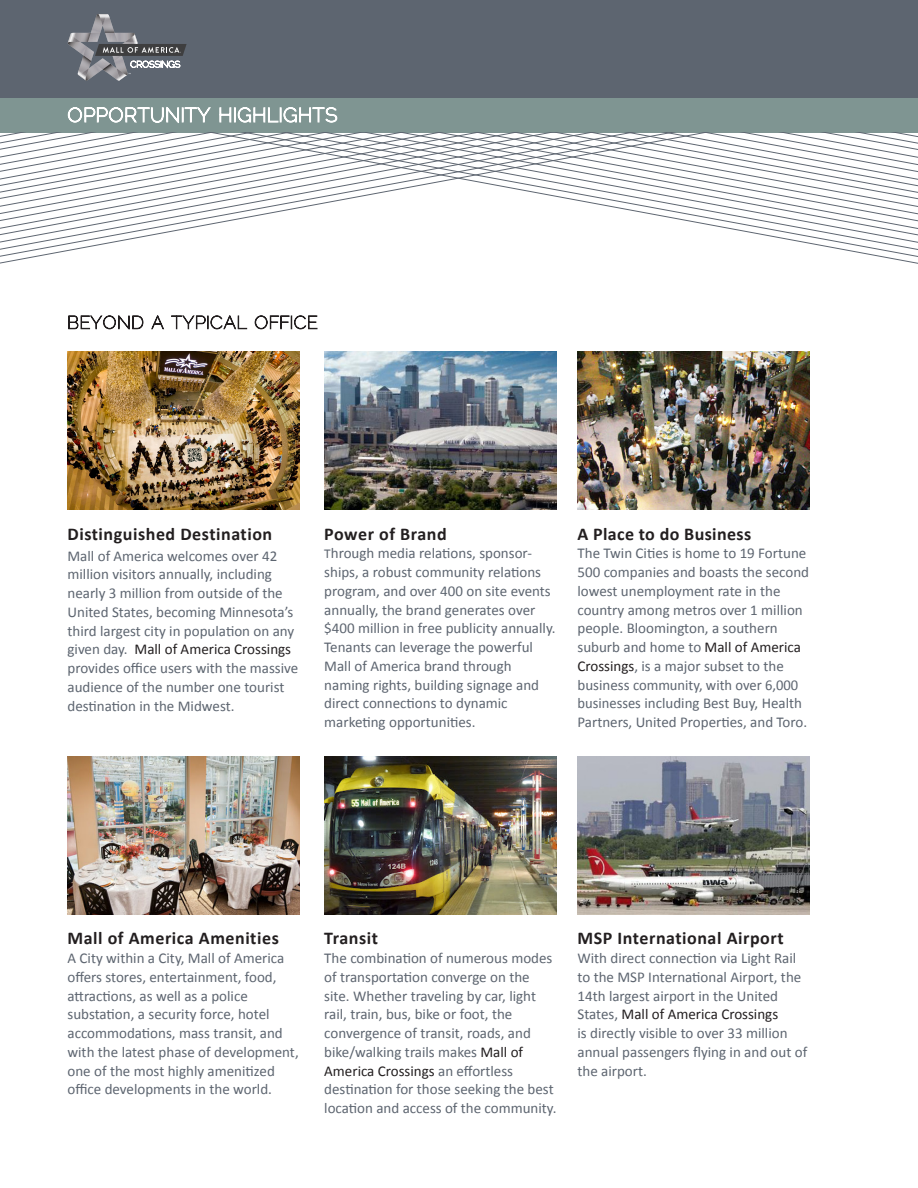
<style>
.page{position:relative;width:918px;height:1188px;background:#fff}
.page>*{position:absolute;margin:0;border:0;box-sizing:border-box;transform-origin:0 0}
.Body_Text{font:700 18px "Calibri";letter-spacing:.03em;color:#231f20}
.Body_Bullets{font:700 18px "Calibri";letter-spacing:.03em;color:#231f20}
.Body_Text-2{font:15px/18.8px "Calibri";color:#5d6570}
.s1{color:#231f20}
.s2{font-size:13.5px}
</style>
<div class="page">
<div style="left:0;top:97px;width:918px;height:35px;background:#7f9592"></div>
<svg style="left:755px;top:225px;width:163px;height:7px"></svg>
<svg style="left:755px;top:218px;width:163px;height:7px"></svg>
<svg style="left:0;top:239px;width:132px;height:9px"></svg>
<svg style="left:0;top:232px;width:170px;height:7px"></svg>
<svg style="left:0;top:225px;width:208px;height:7px"></svg>
<svg style="left:0;top:218px;width:246px;height:7px"></svg>
<svg style="left:0;top:132px;width:918px;height:86px"></svg>
<svg style="left:68px;top:315px;width:76px;height:15px"></svg>
<svg style="left:151px;top:315px;width:13px;height:15px"></svg>
<svg style="left:171px;top:315px;width:77px;height:15px"></svg>
<svg style="left:254px;top:315px;width:64px;height:15px"></svg>
<img style="left:68px;top:351px;width:232px;height:159px">
<img style="left:324px;top:351px;width:232px;height:159px">
<img style="left:578px;top:351px;width:232px;height:159px">
<img style="left:68px;top:756px;width:232px;height:158px">
<img style="left:324px;top:756px;width:232px;height:158px">
<img style="left:578px;top:756px;width:232px;height:158px">
<svg style="left:67px;top:107px;width:144px;height:16px"></svg>
<svg style="left:219px;top:107px;width:119px;height:16px"></svg>
<div style="left:0;top:0;width:918px;height:97px;background:#5d6570"></div>
<svg style="left:68px;top:14px;width:119px;height:67px"></svg>
<p class="Body_Text" style="left:68px;top:523px;width:206px">Distinguished Destination</p>
<p class="Body_Text-2" style="left:68px;top:546px;width:232px">Mall of America welcomes over 42 million visitors annually, including nearly 3 million from outside of the United States, becoming Minnesota’s third largest city in population on any given day. <span class="s1">Mall of America Crossings </span>provides office users with the massive audience of the number one tourist destination in the Midwest.</p>
<p class="Body_Text" style="left:324px;top:523px;width:124px">Power of Brand</p>
<p class="Body_Text-2" style="left:324px;top:543px;width:233px"><span class="s2">T</span>hrough media relations, sponsor&shy;ships, a robust community relations program, and over 400 on site events annually, the brand generates over $400 million in free publicity annually.<br>Tenants can leverage the powerful Mall of America brand through</p>
<p class="Body_Text-2" style="left:324px;top:675px;width:216px">naming rights, building signage and direct connections to dynamic</p>
<p class="Body_Text-2" style="left:324px;top:712px;width:153px">marketing opportunities.</p>
<p class="Body_Text" style="left:578px;top:523px;width:175px">A Place to do Business</p>
<p class="Body_Text-2" style="left:578px;top:543px;width:233px">The Twin Cities is home to 19 Fortune 500 companies and boasts the second lowest unemployment rate in the country among metros over 1 million people. Bloomington, a southern</p>
<p class="Body_Text-2" style="left:578px;top:637px;width:231px">suburb and home to <span class="s1">Mall of America Crossings</span>, is a major subset to the business community, with over 6,000 businesses including Best Buy, Health Partners, United Properties, and Toro.</p>
<p class="Body_Text" style="left:68px;top:927px;width:213px">Mall of America Amenities</p>
<p class="Body_Text-2" style="left:68px;top:948px;width:218px">A City within a City, Mall of America offers stores, entertainment, food, attractions, as well as a police</p>
<p class="Body_Text-2" style="left:68px;top:1004px;width:204px">substation, a security force, hotel</p>
<p class="Body_Text-2" style="left:68px;top:1023px;width:233px">accommodations, mass transit, and with the latest phase of development, one of the most highly amenitized office developments in the world.</p>
<p class="Body_Bullets" style="left:324px;top:927px;width:55px">Transit</p>
<p class="Body_Text-2" style="left:324px;top:948px;width:230px">The combination of numerous modes of transportation converge on the site. Whether traveling by car, light rail, train, bus, bike or foot, the</p>
<p class="Body_Text-2" style="left:324px;top:1023px;width:208px">convergence of transit, roads, and bike/walking trails makes <span class="s1">Mall of<br>America Crossings</span> an effortless</p>
<p class="Body_Text-2" style="left:324px;top:1079px;width:234px">destination for those seeking the best location and access of the community.</p>
<p class="Body_Text" style="left:578px;top:927px;width:208px">MSP International Airport</p>
<p class="Body_Text-2" style="left:578px;top:948px;width:231px">With direct connection via Light Rail to the MSP International Airport, the 14th largest airport in the United States, <span class="s1">Mall of America Crossings<br></span>is directly visible to over 33 million annual passengers flying in and out of the airport.</p>
</div>
